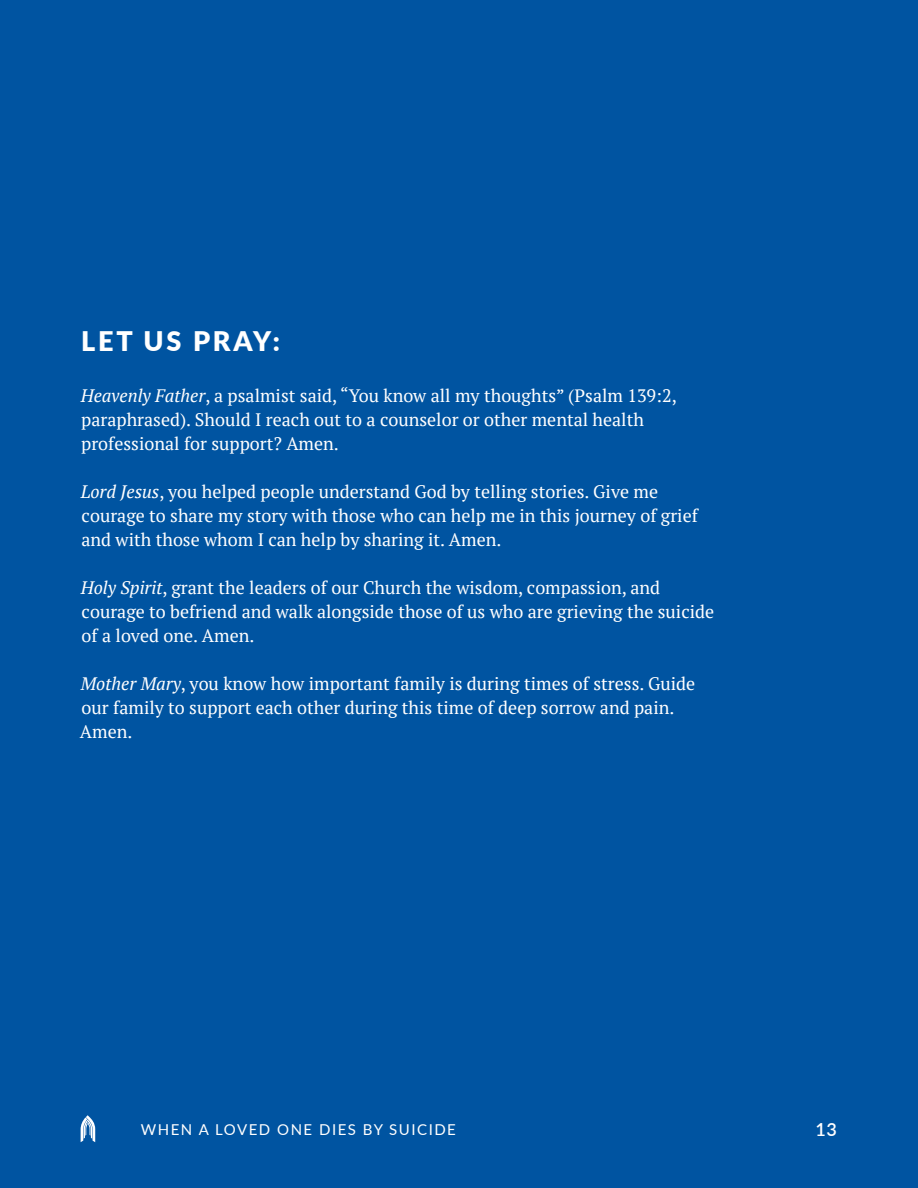
<style>
.page{position:relative;width:918px;height:1188px;background:#0054a1}
.page>*{position:absolute;margin:0;border:0;box-sizing:border-box;transform-origin:0 0}
.t1{font:900 27px "Lato";letter-spacing:.1em;color:#fff}
.t2{font:18px/24px "PT Serif";color:#fff}
.t3{font:600 18px "Lato";color:#fff}
.t4{font:15px "Lato";letter-spacing:.1em;color:#fff}
.s1{font-style:italic}
</style>
<div class="page">
<svg style="left:81px;top:1115px;width:14px;height:27px"></svg>
<h1 class="t1" style="left:81px;top:321px;width:200px">LET US PRAY:</h1>
<p class="t2" style="left:81px;top:384px;width:598px"><span class="s1">Heavenly Father</span>, a psalmist said, “You know all my thoughts” (Psalm 139:2, paraphrased). Should I reach out to a counselor or other mental health professional for support? Amen.</p>
<p class="t2" style="left:81px;top:480px;width:619px"><span class="s1">Lord Jesus</span>, you helped people understand God by telling stories. Give me courage to share my story with those who can help me in this journey of grief and with those whom I can help by sharing it. Amen.</p>
<p class="t2" style="left:81px;top:576px;width:635px"><span class="s1">Holy Spirit</span>, grant the leaders of our Church the wisdom, compassion, and courage to befriend and walk alongside those of us who are grieving the suicide of a loved one. Amen.</p>
<p class="t2" style="left:80px;top:672px;width:617px"><span class="s1">Mother Mary</span>, you know how important family is during times of stress. Guide our family to support each other during this time of deep sorrow and pain.<br>Amen.</p>
<p class="t4" style="left:141px;top:1119px;width:317px">WHEN A LOVED ONE DIES BY SUICIDE</p>
<p class="t3" style="left:816px;top:1116px;width:23px">13</p>
</div>
